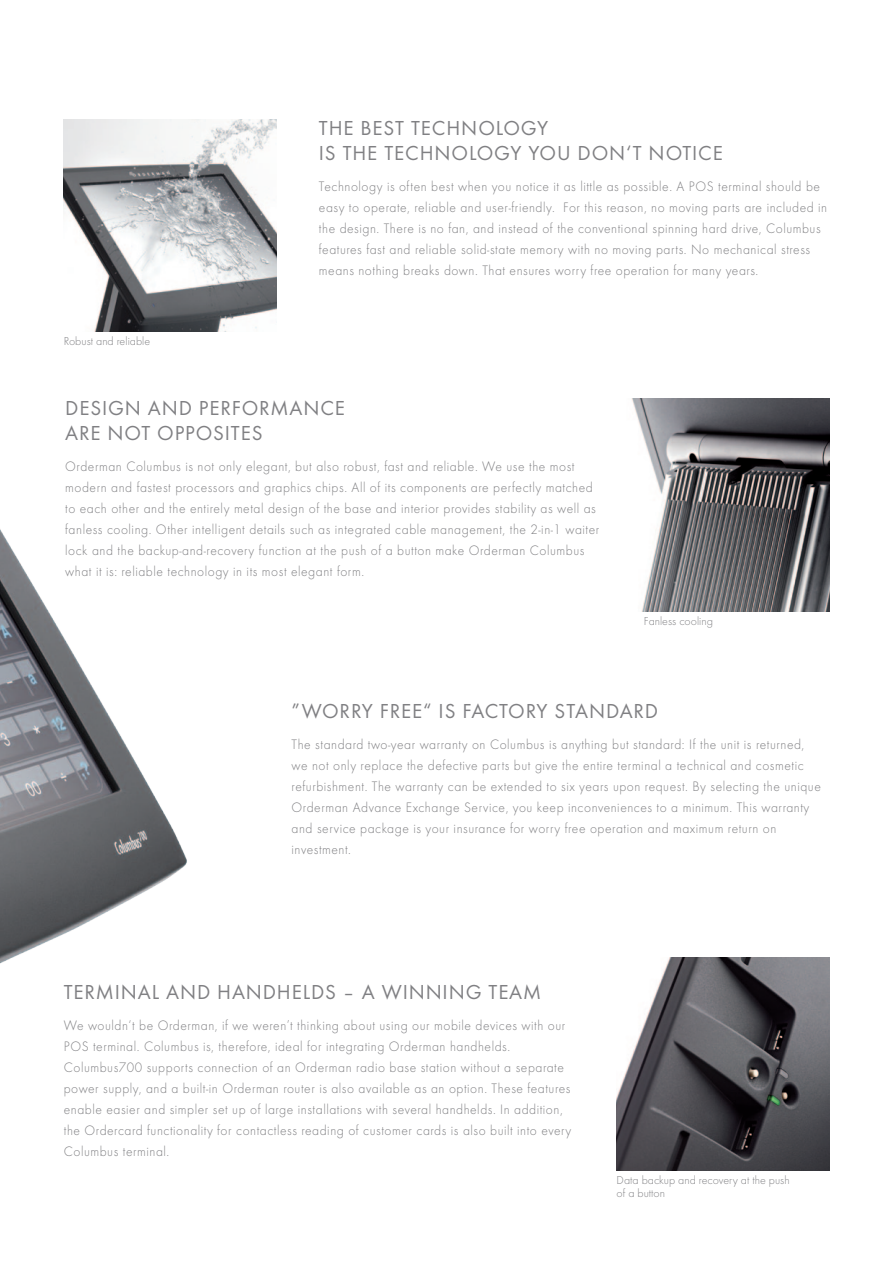
<style>
.page{position:relative;width:893px;height:1263px;background:#fff}
.page>*{position:absolute;margin:0;border:0;box-sizing:border-box;transform-origin:0 0}
.subhead_14pt_versal{font:21px/25.2px "Futura T";letter-spacing:.04em;color:#808083}
.bodytext{font:300 14.25px/21px "Futura T";letter-spacing:.04em;color:#808083;scale:.95 1}
.t1{font:300 12px/13.5px "Futura T";color:#808083}
</style>
<div class="page">
<img style="left:64px;top:119px;width:212px;height:213px">
<img style="left:632px;top:399px;width:197px;height:212px">
<img style="left:617px;top:958px;width:212px;height:212px">
<img style="left:0;top:300px;width:216px;height:664px">
<p class="t1" style="left:64px;top:334px;width:88px">Robust and reliable</p>
<p class="subhead_14pt_versal" style="left:319px;top:115px;width:405px">THE BEST TECHNOLOGY<br>IS THE TECHNOLOGY YOU DON‘T NOTICE</p>
<p class="bodytext" style="left:319px;top:176px;width:536px">Technology is often best when you notice it as little as possible. A POS terminal should be easy to operate, reliable and user-friendly. For this reason, no moving parts are included in the design. There is no fan, and instead of the conventional spinning hard drive, Columbus features fast and reliable solid-state memory with no moving parts. No mechanical stress means nothing breaks down. That ensures worry free operation for many years.</p>
<p class="subhead_14pt_versal" style="left:65px;top:395px;width:281px">DESIGN AND PERFORMANCE<br>ARE NOT OPPOSITES</p>
<p class="bodytext" style="left:65px;top:455px;width:564px">Orderman Columbus is not only elegant, but also robust, fast and reliable. We use the most modern and fastest processors and graphics chips. All of its components are perfectly matched to each other and the entirely metal design of the base and interior provides stability as well as fanless cooling. Other intelligent details such as integrated cable management, the 2-in-1 waiter lock and the backup-and-recovery function at the push of a button make Orderman Columbus what it is: reliable technology in its most elegant form.</p>
<p class="t1" style="left:644px;top:614px;width:70px">Fanless cooling</p>
<p class="subhead_14pt_versal" style="left:292px;top:698px;width:368px">”WORRY FREE“ IS FACTORY STANDARD</p>
<p class="bodytext" style="left:292px;top:733px;width:559px">The standard two-year warranty on Columbus is anything but standard: If the unit is returned, we not only replace the defective parts but give the entire terminal a technical and cosmetic refurbishment. The warranty can be extended to six years upon request. By selecting the unique Orderman Advance Exchange Service, you keep inconveniences to a minimum. This warranty and service package is your insurance for worry free operation and maximum return on investment.</p>
<p class="subhead_14pt_versal" style="left:64px;top:979px;width:479px">TERMINAL AND HANDHELDS – A WINNING TEAM</p>
<p class="bodytext" style="left:64px;top:1014px;width:536px">We wouldn‘t be Orderman, if we weren’t thinking about using our mobile devices with our POS terminal. Columbus is, therefore, ideal for integrating Orderman handhelds.<br>Columbus700 supports connection of an Orderman radio base station without a separate power supply, and a built-in Orderman router is also available as an option. These features enable easier and simpler set up of large installations with several handhelds. In addition, the Ordercard functionality for contactless reading of customer cards is also built into every Columbus terminal.</p>
<p class="t1" style="left:617px;top:1173px;width:175px">Data backup and recovery at the push of a button</p>
</div>
